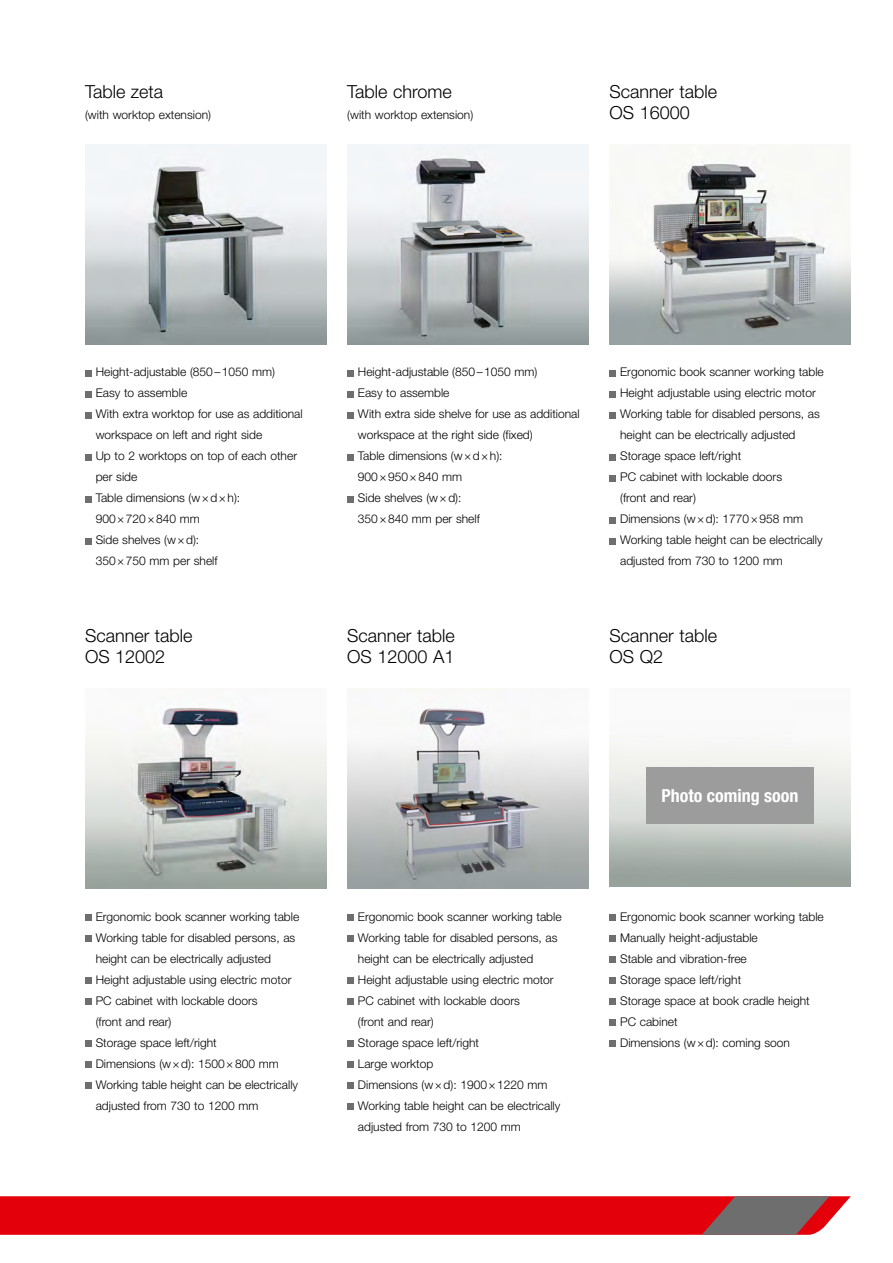
<style>
.page{position:relative;width:893px;height:1263px;background:#fff}
.page>*{position:absolute;margin:0;border:0;box-sizing:border-box;transform-origin:0 0}
.t1{font:300 18px/21px "Helvetica Neue LT Pro";color:#000}
.t2{font:700 condensed 18px "Helvetica Neue LT Pro";color:#fff}
.t3{font:300 12px/21px "Helvetica Neue LT Pro";color:#000}
</style>
<div class="page">
<img style="left:347px;top:689px;width:241px;height:200px">
<img style="left:85px;top:145px;width:241px;height:199px">
<img style="left:85px;top:704px;width:241px;height:185px">
<img style="left:347px;top:145px;width:241px;height:199px">
<img style="left:609px;top:148px;width:241px;height:196px">
<svg style="left:0;top:1196px;width:851px;height:39px;background:#d7141d"></svg>
<svg style="left:85px;top:370px;width:6px;height:6px"></svg>
<svg style="left:85px;top:391px;width:6px;height:6px"></svg>
<svg style="left:85px;top:412px;width:6px;height:6px"></svg>
<svg style="left:85px;top:454px;width:6px;height:6px"></svg>
<svg style="left:85px;top:496px;width:6px;height:6px"></svg>
<svg style="left:85px;top:538px;width:6px;height:6px"></svg>
<div style="left:85px;top:914px;width:6px;height:7px;background:#6e6e6e"></div>
<div style="left:85px;top:935px;width:6px;height:7px;background:#6e6e6e"></div>
<div style="left:85px;top:977px;width:6px;height:7px;background:#6e6e6e"></div>
<div style="left:85px;top:998px;width:6px;height:7px;background:#6e6e6e"></div>
<div style="left:85px;top:1040px;width:6px;height:7px;background:#6e6e6e"></div>
<div style="left:85px;top:1061px;width:6px;height:7px;background:#6e6e6e"></div>
<div style="left:85px;top:1082px;width:6px;height:7px;background:#6e6e6e"></div>
<div style="left:347px;top:370px;width:7px;height:6px;background:#6e6e6e"></div>
<div style="left:347px;top:391px;width:7px;height:6px;background:#6e6e6e"></div>
<div style="left:347px;top:412px;width:7px;height:6px;background:#6e6e6e"></div>
<div style="left:347px;top:454px;width:7px;height:6px;background:#6e6e6e"></div>
<div style="left:347px;top:496px;width:7px;height:6px;background:#6e6e6e"></div>
<div style="left:347px;top:914px;width:7px;height:7px;background:#6e6e6e"></div>
<div style="left:347px;top:935px;width:7px;height:7px;background:#6e6e6e"></div>
<div style="left:347px;top:977px;width:7px;height:7px;background:#6e6e6e"></div>
<div style="left:347px;top:998px;width:7px;height:7px;background:#6e6e6e"></div>
<div style="left:347px;top:1040px;width:7px;height:7px;background:#6e6e6e"></div>
<div style="left:347px;top:1061px;width:7px;height:7px;background:#6e6e6e"></div>
<div style="left:347px;top:1082px;width:7px;height:7px;background:#6e6e6e"></div>
<div style="left:347px;top:1103px;width:7px;height:7px;background:#6e6e6e"></div>
<div style="left:609px;top:370px;width:7px;height:6px;background:#6e6e6e"></div>
<div style="left:609px;top:391px;width:7px;height:6px;background:#6e6e6e"></div>
<div style="left:609px;top:412px;width:7px;height:6px;background:#6e6e6e"></div>
<div style="left:609px;top:454px;width:7px;height:6px;background:#6e6e6e"></div>
<div style="left:609px;top:475px;width:7px;height:6px;background:#6e6e6e"></div>
<div style="left:609px;top:517px;width:7px;height:6px;background:#6e6e6e"></div>
<div style="left:609px;top:538px;width:7px;height:6px;background:#6e6e6e"></div>
<div style="left:609px;top:914px;width:7px;height:7px;background:#6e6e6e"></div>
<div style="left:609px;top:935px;width:7px;height:7px;background:#6e6e6e"></div>
<div style="left:609px;top:956px;width:7px;height:7px;background:#6e6e6e"></div>
<div style="left:609px;top:977px;width:7px;height:7px;background:#6e6e6e"></div>
<div style="left:609px;top:998px;width:7px;height:7px;background:#6e6e6e"></div>
<div style="left:609px;top:1019px;width:7px;height:7px;background:#6e6e6e"></div>
<div style="left:609px;top:1040px;width:7px;height:7px;background:#6e6e6e"></div>
<div style="left:646px;top:767px;width:168px;height:57px;background:#9c9c9d"></div>
<p class="t1" style="left:85px;top:81px;width:80px">Table zeta</p>
<p class="t3" style="left:85px;top:104px;width:128px">(with worktop extension)</p>
<p class="t1" style="left:347px;top:81px;width:106px">Table chrome</p>
<p class="t3" style="left:347px;top:104px;width:128px">(with worktop extension)</p>
<p class="t1" style="left:609px;top:81px;width:109px">Scanner table</p>
<p class="t1" style="left:609px;top:102px;width:82px">OS 16000</p>
<p class="t3" style="left:96px;top:361px;width:181px">Height-adjustable (850–1050 mm)</p>
<p class="t3" style="left:96px;top:382px;width:93px">Easy to assemble</p>
<p class="t3" style="left:96px;top:403px;width:208px">With extra worktop for use as additional workspace on left and right side</p>
<p class="t3" style="left:96px;top:445px;width:203px">Up to 2 worktops on top of each other per side</p>
<p class="t3" style="left:96px;top:487px;width:146px">Table dimensions (w×d×h):<br>900×720×840 mm</p>
<p class="t3" style="left:96px;top:529px;width:123px">Side shelves (w×d):<br>350×750 mm per shelf</p>
<p class="t1" style="left:85px;top:625px;width:109px">Scanner table</p>
<p class="t1" style="left:85px;top:646px;width:82px">OS 12002</p>
<p class="t3" style="left:358px;top:361px;width:181px">Height-adjustable (850–1050 mm)</p>
<p class="t3" style="left:358px;top:382px;width:93px">Easy to assemble</p>
<p class="t3" style="left:358px;top:403px;width:223px">With extra side shelve for use as additional workspace at the right side (fixed)</p>
<p class="t3" style="left:358px;top:445px;width:146px">Table dimensions (w×d×h):<br>900×950×840 mm</p>
<p class="t3" style="left:358px;top:487px;width:123px">Side shelves (w×d):<br>350×840 mm per shelf</p>
<p class="t1" style="left:347px;top:625px;width:109px">Scanner table<br>OS 12000 A1</p>
<p class="t3" style="left:620px;top:361px;width:205px">Ergonomic book scanner working table</p>
<p class="t3" style="left:620px;top:382px;width:197px">Height adjustable using electric motor</p>
<p class="t3" style="left:620px;top:403px;width:201px">Working table for disabled persons, as height can be electrically adjusted</p>
<p class="t3" style="left:620px;top:445px;width:123px">Storage space left/right</p>
<p class="t3" style="left:620px;top:466px;width:164px">PC cabinet with lockable doors (front and rear)</p>
<p class="t3" style="left:620px;top:508px;width:184px">Dimensions (w×d): 1770×958 mm</p>
<p class="t3" style="left:620px;top:529px;width:204px">Working table height can be electrically adjusted from 730 to 1200 mm</p>
<p class="t1" style="left:609px;top:625px;width:109px">Scanner table</p>
<p class="t1" style="left:609px;top:646px;width:55px">OS Q2</p>
<p class="t3" style="left:96px;top:906px;width:205px">Ergonomic book scanner working table</p>
<p class="t3" style="left:96px;top:927px;width:201px">Working table for disabled persons, as height can be electrically adjusted</p>
<p class="t3" style="left:96px;top:969px;width:197px">Height adjustable using electric motor</p>
<p class="t3" style="left:96px;top:990px;width:164px">PC cabinet with lockable doors (front and rear)</p>
<p class="t3" style="left:96px;top:1032px;width:123px">Storage space left/right</p>
<p class="t3" style="left:96px;top:1053px;width:184px">Dimensions (w×d): 1500×800 mm</p>
<p class="t3" style="left:96px;top:1074px;width:204px">Working table height can be electrically adjusted from 730 to 1200 mm</p>
<p class="t3" style="left:358px;top:906px;width:205px">Ergonomic book scanner working table</p>
<p class="t3" style="left:358px;top:927px;width:201px">Working table for disabled persons, as height can be electrically adjusted</p>
<p class="t3" style="left:358px;top:969px;width:197px">Height adjustable using electric motor</p>
<p class="t3" style="left:358px;top:990px;width:164px">PC cabinet with lockable doors (front and rear)</p>
<p class="t3" style="left:358px;top:1032px;width:123px">Storage space left/right</p>
<p class="t3" style="left:358px;top:1053px;width:77px">Large worktop</p>
<p class="t3" style="left:358px;top:1074px;width:191px">Dimensions (w×d): 1900×1220 mm</p>
<p class="t3" style="left:358px;top:1095px;width:204px">Working table height can be electrically adjusted from 730 to 1200 mm</p>
<p class="t2" style="left:662px;top:784px;width:138px">Photo coming soon</p>
<p class="t3" style="left:620px;top:906px;width:205px">Ergonomic book scanner working table</p>
<p class="t3" style="left:620px;top:927px;width:139px">Manually height-adjustable</p>
<p class="t3" style="left:620px;top:948px;width:128px">Stable and vibration-free</p>
<p class="t3" style="left:620px;top:969px;width:123px">Storage space left/right</p>
<p class="t3" style="left:620px;top:990px;width:191px">Storage space at book cradle height</p>
<p class="t3" style="left:620px;top:1011px;width:59px">PC cabinet</p>
<p class="t3" style="left:620px;top:1032px;width:171px">Dimensions (w×d): coming soon</p>
</div>
